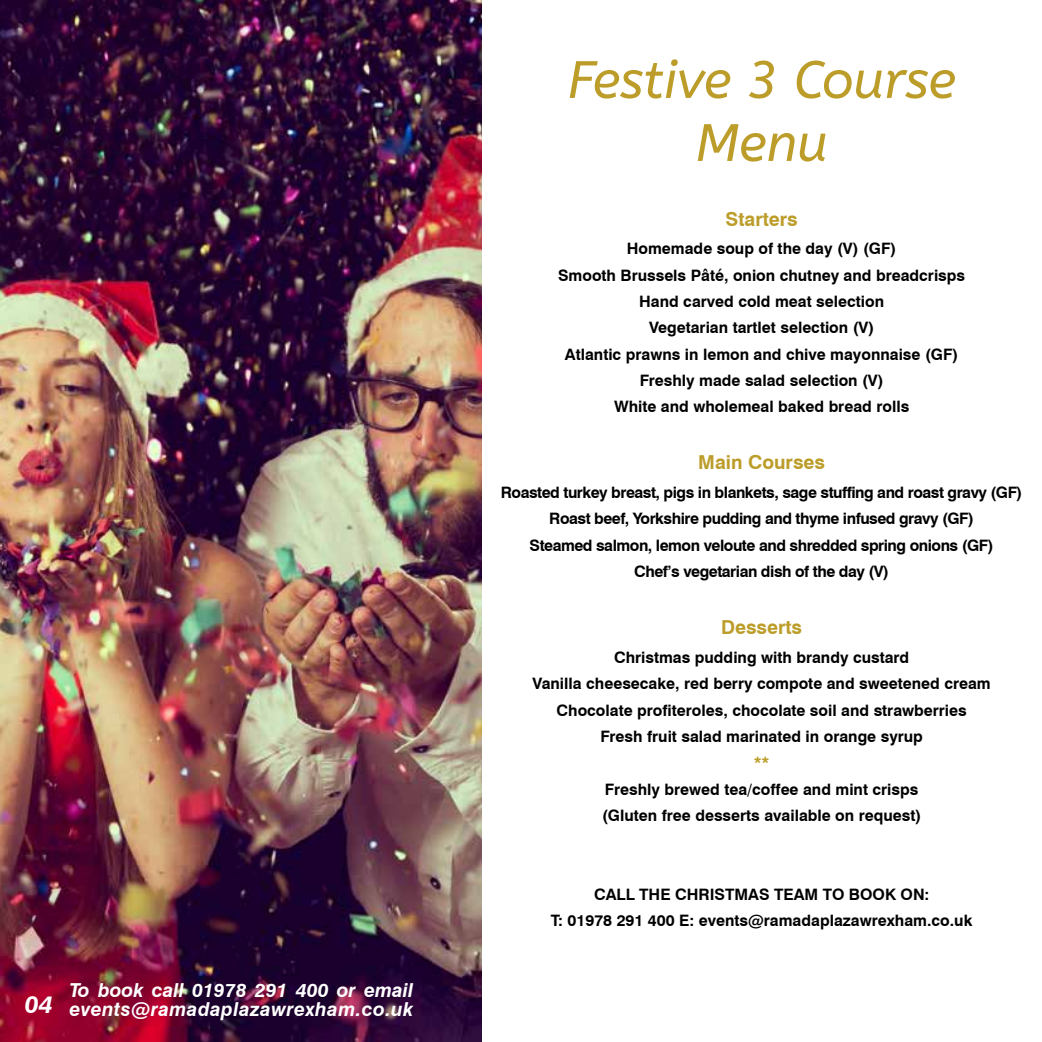
<style>
.page{position:relative;width:1042px;height:1042px;background:#fff}
.page>*{position:absolute;margin:0;border:0;box-sizing:border-box;transform-origin:0 0}
.t1{font:italic 52.5px/63px "A Bee Zee";color:#bc9d2a;text-align:center}
.t2{font:italic 700 24.5px "Swiss 721 BT";color:#fff}
.t3{font:italic 700 19.25px/19.2px "Swiss 721 BT";letter-spacing:.02em;color:#fff}
.t4{font:700 19.25px "Swiss 721 BT";color:#bc9d2a}
.t5{font:700 15.75px/26.2px "Swiss 721 BT";color:#000;text-align:center}
.t6{font:700 15.75px/26.2px "Swiss 721 BT";letter-spacing:-.03em;color:#000;text-align:center}
.t7{font:700 15.75px "Swiss 721 BT";color:#bc9d2a}
.s1{font-style:inherit}
</style>
<div class="page">
<img style="left:0;top:0;width:481px;height:1042px">
<h2 class="t2" style="left:25px;top:989px;width:29px">04</h2>
<p class="t3" style="left:69px;top:980px;width:345px">To book call 01978 291 400 or email events@ramadaplazawrexham.co.uk</p>
<h1 class="t1" style="left:567px;top:49px;width:390px">Festive 3 Course<br>Menu</h1>
<p class="t4" style="left:725px;top:207px;width:74px"><span class="s1">S</span>tarters</p>
<p class="t5" style="left:558px;top:235px;width:408px">Homemade soup of the day (V) (GF)<br>Smooth Brussels Pâté, onion chutney and breadcrisps Hand carved cold meat selection<br>Vegetarian tartlet selection (V)<br>Atlantic prawns in lemon and chive mayonnaise (GF)<br>Freshly made salad selection (V)<br>White and wholemeal baked bread rolls</p>
<p class="t4" style="left:698px;top:451px;width:128px">Main Courses</p>
<p class="t6" style="left:501px;top:479px;width:523px">Roasted turkey breast, pigs in blankets, sage stuffing and roast gravy (GF)<br>Roast beef, Yorkshire pudding and thyme infused gravy (GF)<br>Steamed salmon, lemon veloute and shredded spring onions (GF)<br>Chef’s vegetarian dish of the day (V)</p>
<p class="t4" style="left:721px;top:615px;width:82px">Desserts</p>
<p class="t5" style="left:532px;top:644px;width:460px">Christmas pudding with brandy custard<br>Vanilla cheesecake, red berry compote and sweetened cream Chocolate profiteroles, chocolate soil and strawberries<br>Fresh fruit salad marinated in orange syrup</p>
<p class="t7" style="left:754px;top:753px;width:17px">**</p>
<p class="t5" style="left:602px;top:776px;width:321px;text-align:left">Freshly brewed tea/coffee and mint crisps (Gluten free desserts available on request)</p>
<p class="t5" style="left:551px;top:881px;width:423px">CALL THE CHRISTMAS TEAM TO BOOK ON:<br>T: 01978 291 400 E: events@ramadaplazawrexham.co.uk</p>
</div>
